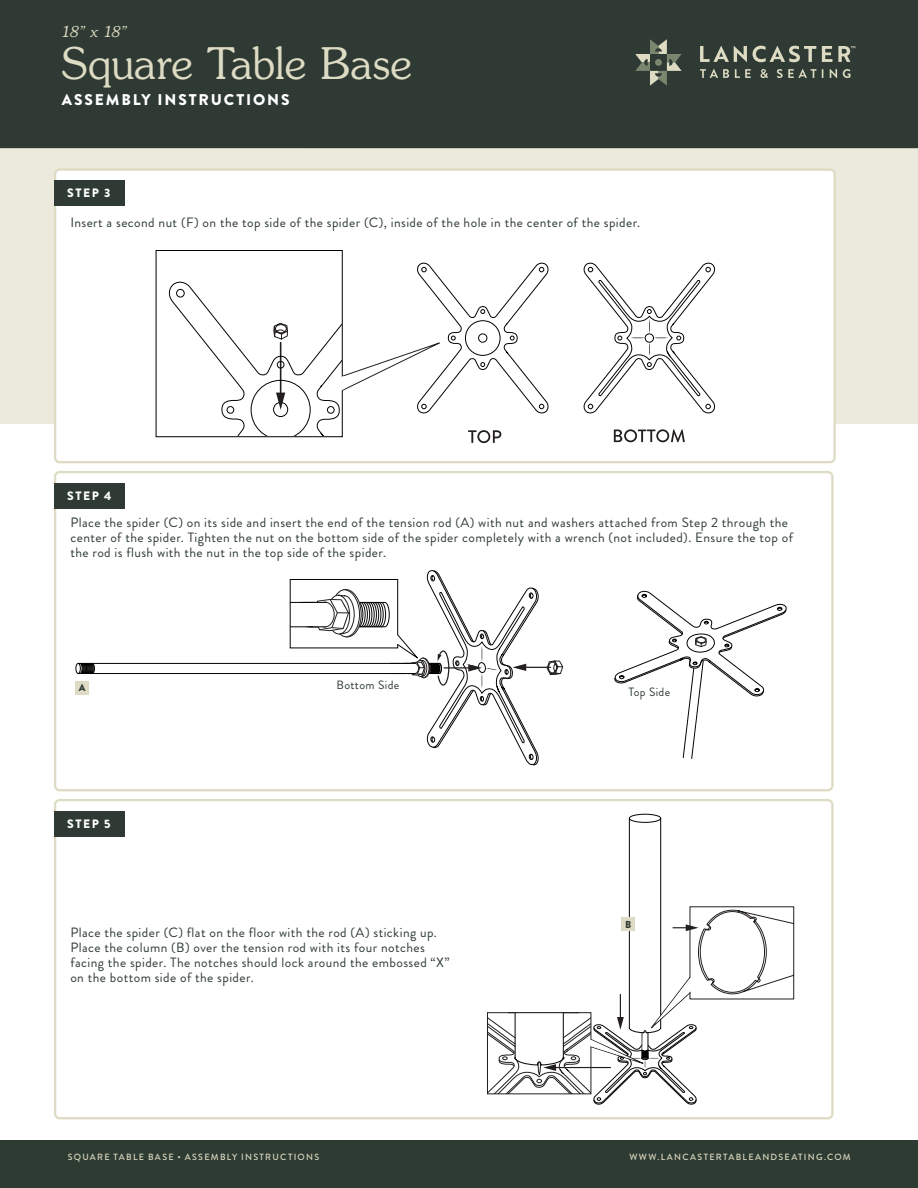
<style>
.page{position:relative;width:918px;height:1188px;background:#fff}
.page>*{position:absolute;margin:0;border:0;box-sizing:border-box;transform-origin:0 0}
.t1{font:300 43.5px "Souvenir";letter-spacing:.005em;color:#dddbc3}
.t2{font:900 15.6px "Brandon Grotesque";letter-spacing:.12em;color:#fff}
.t3{font:italic 300 15px "Souvenir";color:#dddbc3}
.t4{font:13.5px/15px "Brandon Grotesque";letter-spacing:.03em;color:#2e3b33}
.t5{font:900 12.15px "Brandon Grotesque";letter-spacing:.135em;color:#fff}
.t6{font:12px "Brandon Grotesque";letter-spacing:.03em;color:#2e3b33}
.t7{font:900 10.05px "Brandon Grotesque";color:#303b33}
.t8{font:500 9px "Brandon Grotesque";letter-spacing:.14em;color:#dddbc3}
</style>
<div class="page">
<div style="left:0;top:1140px;width:918px;height:48px;background:#2e3b33"></div>
<div style="left:0;top:0;width:918px;height:148px;background:#2e3a33"></div>
<svg style="left:700px;top:46px;width:47px;height:16px"></svg>
<svg style="left:753px;top:46px;width:63px;height:16px"></svg>
<svg style="left:822px;top:46px;width:10px;height:16px"></svg>
<svg style="left:700px;top:69px;width:29px;height:9px"></svg>
<svg style="left:735px;top:69px;width:16px;height:9px"></svg>
<svg style="left:761px;top:69px;width:7px;height:9px"></svg>
<svg style="left:777px;top:69px;width:39px;height:9px"></svg>
<svg style="left:830px;top:69px;width:7px;height:9px"></svg>
<svg style="left:843px;top:69px;width:7px;height:9px"></svg>
<svg style="left:838px;top:46px;width:17px;height:16px"></svg>
<svg style="left:635px;top:39px;width:47px;height:47px;background:#576053"></svg>
<div style="left:0;top:148px;width:918px;height:276px;background:#ebeadc"></div>
<div style="left:55px;top:170px;width:780px;height:292px;background:#fff;border-radius:5px"></div>
<div style="left:54px;top:168px;width:782px;height:295px;border:2px solid #dddbc3;border-radius:5px"></div>
<div style="left:54px;top:180px;width:70px;height:26px;background:#2e3a33"></div>
<div style="left:54px;top:471px;width:780px;height:320px;border:2px solid #dddbc3;border-radius:5px"></div>
<div style="left:54px;top:483px;width:70px;height:26px;background:#2e3a33"></div>
<div style="left:54px;top:799px;width:780px;height:320px;border:2px solid #dddbc3;border-radius:5px"></div>
<div style="left:54px;top:811px;width:70px;height:26px;background:#2e3a33"></div>
<svg style="left:583px;top:262px;width:133px;height:152px"></svg>
<svg style="left:614px;top:429px;width:71px;height:13px"></svg>
<div style="left:645px;top:334px;width:9px;height:9px;border:1px solid #040503;border-radius:50%"></div>
<svg style="left:155px;top:250px;width:394px;height:193px"></svg>
<svg style="left:487px;top:814px;width:308px;height:291px"></svg>
<div style="left:622px;top:917px;width:13px;height:14px;background:#dddbc3"></div>
<svg style="left:75px;top:570px;width:488px;height:196px"></svg>
<svg style="left:614px;top:590px;width:173px;height:169px"></svg>
<div style="left:696px;top:637px;width:10px;height:6px;border:1px solid #231f20;border-radius:50%"></div>
<p class="t3" style="left:62px;top:23px;width:67px">18” x 18”</p>
<h1 class="t1" style="left:62px;top:38px;width:352px">Square Table Base</h1>
<p class="t2" style="left:62px;top:89px;width:229px">ASSEMBLY INSTRUCTIONS</p>
<p class="t5" style="left:67px;top:184px;width:45px">STEP 3</p>
<p class="t4" style="left:70px;top:216px;width:571px">Insert a second nut (F) on the top side of the spider (C), inside of the hole in the center of the spider.</p>
<p class="t5" style="left:67px;top:487px;width:46px">STEP 4</p>
<p class="t4" style="left:70px;top:515px;width:724px">Place the spider (C) on its side and insert the end of the tension rod (A) with nut and washers attached from Step 2 through the center of the spider. Tighten the nut on the bottom side of the spider completely with a wrench (not included). Ensure the top of the rod is flush with the nut in the top side of the spider.</p>
<p class="t7" style="left:79px;top:680px;width:8px">A</p>
<p class="t5" style="left:67px;top:815px;width:45px">STEP 5</p>
<p class="t6" style="left:337px;top:677px;width:64px">Bottom Side</p>
<p class="t4" style="left:70px;top:925px;width:381px">Place the spider (C) flat on the floor with the rod (A) sticking up.<br>Place the column (B) over the tension rod with its four notches facing the spider. The notches should lock around the embossed “X” on the bottom side of the spider.</p>
<p class="t6" style="left:629px;top:684px;width:43px">Top Side</p>
<p class="t7" style="left:625px;top:917px;width:8px">B</p>
<p class="t8" style="left:68px;top:1151px;width:253px">SQUARE TABLE BASE • ASSEMBLY INSTRUCTIONS</p>
<p class="t8" style="left:629px;top:1151px;width:223px">WWW.LANCASTERTABLEANDSEATING.COM</p>
</div>
